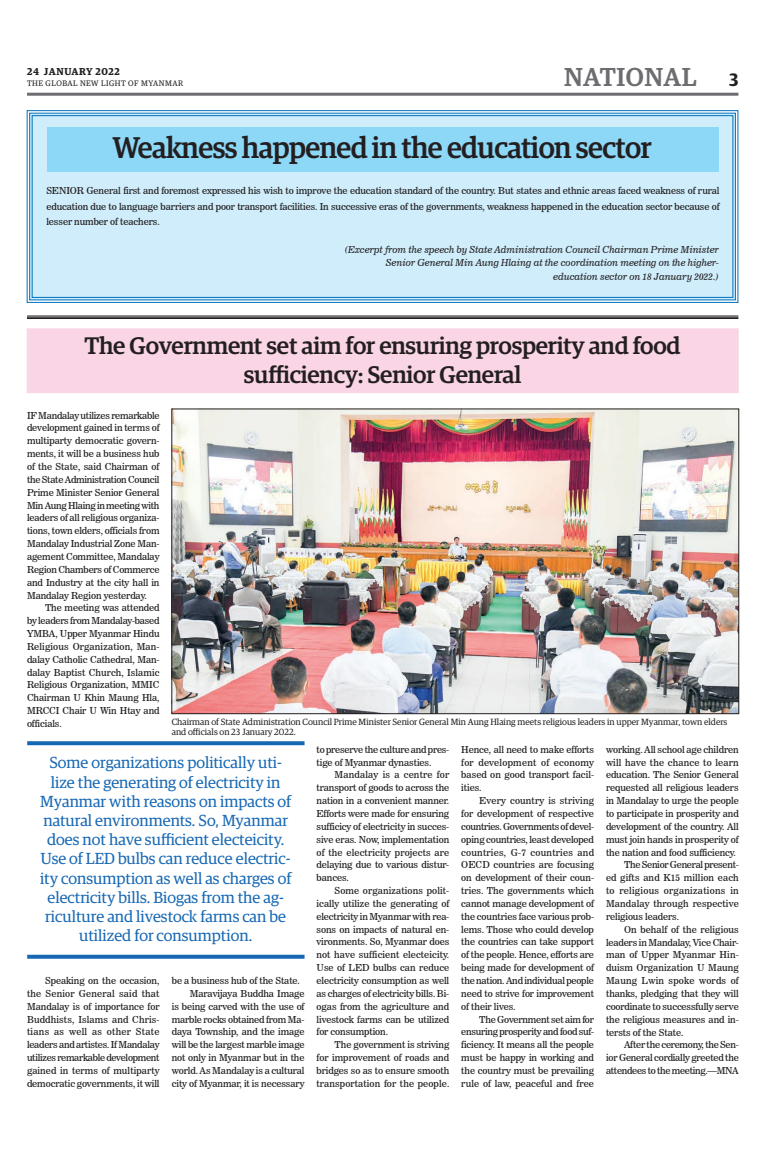
<style>
.page{position:relative;width:773px;height:1152px;background:#fff}
.page>*{position:absolute;margin:0;border:0;box-sizing:border-box;transform-origin:0 0}
.Big_Sub_Heading{font:500 30px "Guardian Egyp";letter-spacing:-.02em;color:#231f20;scale:.96 1}
.t1{font:500 26px "Guardian Egyp";letter-spacing:.02em;color:#6c6d70}
.Brief_Head{font:500 24px/28.8px "Guardian Egyp";letter-spacing:-.01em;color:#231f20;text-align:center}
.t2{font:16px/19.2px "Guardian Egyp";color:#1768b4;text-align:center}
.t3{font:600 10px "Guardian Egyp";letter-spacing:.06em;color:#231f20}
._2nd_Body{font:9.5px/12.9px "News 706 BT Roman C";letter-spacing:-.01em;color:#231f20;text-align:justify}
.t4{font:9.5px/13.4px "News 706 BT Italic C";color:#231f20;text-align:right}
.t5{font:9px/10.8px "Guardian Egyp";color:#231f20}
.t6{font:8px "Guardian Egyp";letter-spacing:.06em;color:#231f20}
.s1{font-weight:600;font-size:18px;color:#231f20}
</style>
<div class="page">
<hr style="left:27px;top:93px;width:711px;height:3px;background:#6c6d70">
<div style="left:27px;top:329px;width:711px;height:64px;background:#fad5e5"></div>
<svg style="left:26px;top:110px;width:713px;height:193px;background:#c8e9f8"></svg>
<div style="left:32px;top:115px;width:701px;height:183px;border:1px solid #0072bc"></div>
<div style="left:47px;top:127px;width:671px;height:45px;background:#8dd7f7"></div>
<hr style="left:27px;top:316px;width:711px;height:1px;background:#231f20">
<hr style="left:27px;top:317px;width:711px;height:1px;background:#231f20">
<hr style="left:27px;top:318px;width:711px;height:1px;background:#231f20">
<img style="left:174px;top:411px;width:562px;height:301px">
<div style="left:172px;top:409px;width:566px;height:305px;border:1px solid #231f20"></div>
<svg style="left:27px;top:955px;width:277px;height:4px"></svg>
<svg style="left:27px;top:741px;width:277px;height:4px"></svg>
<p class="t3" style="left:27px;top:64px;width:94px">24 JANUARY 2022</p>
<p class="t6" style="left:27px;top:78px;width:158px">THE GLOBAL NEW LIGHT OF MYANMAR</p>
<h2 class="t1" style="left:564px;top:59px;width:176px">NATIONAL <span class="s1">3</span></h2>
<p class="Big_Sub_Heading" style="left:112px;top:126px;width:563px">Weakness happened in the education sector</p>
<p class="_2nd_Body" style="left:46px;top:183px;width:674px;line-height:15.4px">SENIOR General first and foremost expressed his wish to improve the education standard of the country. But states and ethnic areas faced weakness of rural education due to language barriers and poor transport facilities. In successive eras of the governments, weakness happened in the education sector because of lesser number of teachers.</p>
<p class="t4" style="left:344px;top:243px;width:376px">(Excerpt from the speech by State Administration Council Chairman Prime Minister<br>Senior General Min Aung Hlaing at the coordination meeting on the higher&shy;education sector on 18 January 2022.)</p>
<p class="Brief_Head" style="left:84px;top:329px;width:597px">The Government set aim for ensuring prosperity and food sufficiency: Senior General</p>
<p class="_2nd_Body" style="left:27px;top:409px;width:134px">IF Mandalay utilizes remarkable development gained in terms of multiparty democratic govern&shy;ments, it will be a business hub of the State, said Chairman of the State Administration Council Prime Minister Senior General Min Aung Hlaing in meeting with leaders of all religious organiza&shy;tions, town elders, officials from Mandalay Industrial Zone Man&shy;agement Committee, Mandalay Region Chambers of Commerce and Industry at the city hall in Mandalay Region yesterday.</p>
<p class="_2nd_Body" style="left:27px;top:601px;width:134px;text-indent:18px">The meeting was attended by leaders from Mandalay-based YMBA, Upper Myanmar Hindu Religious Organization, Man&shy;dalay Catholic Cathedral, Man&shy;dalay Baptist Church, Islamic Religious Organization, MMIC Chairman U Khin Maung Hla, MRCCI Chair U Win Htay and officials.</p>
<p class="t5" style="left:172px;top:716px;width:557px">Chairman of State Administration Council Prime Minister Senior General Min Aung Hlaing meets religious leaders in upper Myanmar, town elders and officials on 23 January 2022.</p>
<p class="t2" style="left:40px;top:752px;width:253px">Some organizations politically uti&shy;lize the generating of electricity in Myanmar with reasons on impacts of natural environments. So, Myanmar does not have sufficient electeicity.<br>Use of LED bulbs can reduce electric&shy;ity consumption as well as charges of electricity bills. Biogas from the ag&shy;riculture and livestock farms can be utilized for consumption.</p>
<p class="_2nd_Body" style="left:27px;top:974px;width:134px;text-indent:18px">Speaking on the occasion, the Senior General said that Mandalay is of importance for Buddhists, Islams and Chris&shy;tians as well as other State leaders and artistes. If Mandalay utilizes remarkable development gained in terms of multiparty democratic governments, it will</p>
<p class="_2nd_Body" style="left:172px;top:974px;width:130px">be a business hub of the State.</p>
<p class="_2nd_Body" style="left:172px;top:987px;width:134px;text-indent:18px">Maravijaya Buddha Image is being carved with the use of marble rocks obtained from Ma&shy;daya Township, and the image will be the largest marble image not only in Myanmar but in the world. As Mandalay is a cultural city of Myanmar, it is necessary</p>
<p class="_2nd_Body" style="left:316px;top:743px;width:134px">to preserve the culture and pres&shy;tige of Myanmar dynasties.</p>
<p class="_2nd_Body" style="left:316px;top:769px;width:134px;text-indent:18px">Mandalay is a centre for transport of goods to across the nation in a convenient manner.<br>Efforts were made for ensuring sufficicy of electricity in succes&shy;sive eras. Now, implementation of the electricity projects are delaying due to various distur&shy;bances.</p>
<p class="_2nd_Body" style="left:316px;top:884px;width:134px;text-indent:18px">Some organizations polit&shy;ically utilize the generating of electricity in Myanmar with rea&shy;sons on impacts of natural en&shy;vironments. So, Myanmar does not have sufficient electeicity.<br>Use of LED bulbs can reduce electricity consumption as well as charges of electricity bills. Bi&shy;ogas from the agriculture and livestock farms can be utilized for consumption.</p>
<p class="_2nd_Body" style="left:316px;top:1038px;width:134px;text-indent:18px">The government is striving for improvement of roads and bridges so as to ensure smooth transportation for the people.</p>
<p class="_2nd_Body" style="left:461px;top:743px;width:134px">Hence, all need to make efforts for development of economy based on good transport facil&shy;ities.</p>
<p class="_2nd_Body" style="left:461px;top:794px;width:134px;text-indent:18px">Every country is striving for development of respective countries. Governments of devel&shy;oping countries, least developed countries, G-7 countries and OECD countries are focusing on development of their coun&shy;tries. The governments which cannot manage development of the countries face various prob&shy;lems. Those who could develop the countries can take support of the people. Hence, efforts are being made for development of the nation. And individual people need to strive for improvement of their lives.</p>
<p class="_2nd_Body" style="left:461px;top:1013px;width:134px;text-indent:18px">The Government set aim for ensuring prosperity and food suf&shy;ficiency. It means all the people must be happy in working and the country must be prevailing rule of law, peaceful and free</p>
<p class="_2nd_Body" style="left:606px;top:743px;width:134px">working. All school age children will have the chance to learn education. The Senior General requested all religious leaders in Mandalay to urge the people to participate in prosperity and development of the country. All must join hands in prosperity of the nation and food sufficiency.</p>
<p class="_2nd_Body" style="left:606px;top:859px;width:134px;text-indent:18px">The Senior General present&shy;ed gifts and K15 million each to religious organizations in Mandalay through respective religious leaders.</p>
<p class="_2nd_Body" style="left:606px;top:923px;width:134px;text-indent:18px">On behalf of the religious leaders in Mandalay, Vice Chair&shy;man of Upper Myanmar Hin&shy;duism Organization U Maung Maung Lwin spoke words of thanks, pledging that they will coordinate to successfully serve the religious measures and in&shy;tersts of the State.</p>
<p class="_2nd_Body" style="left:606px;top:1039px;width:134px;text-indent:18px">After the ceremony, the Sen&shy;ior General cordially greeted the attendees to the meeting.—MNA</p>
</div>
